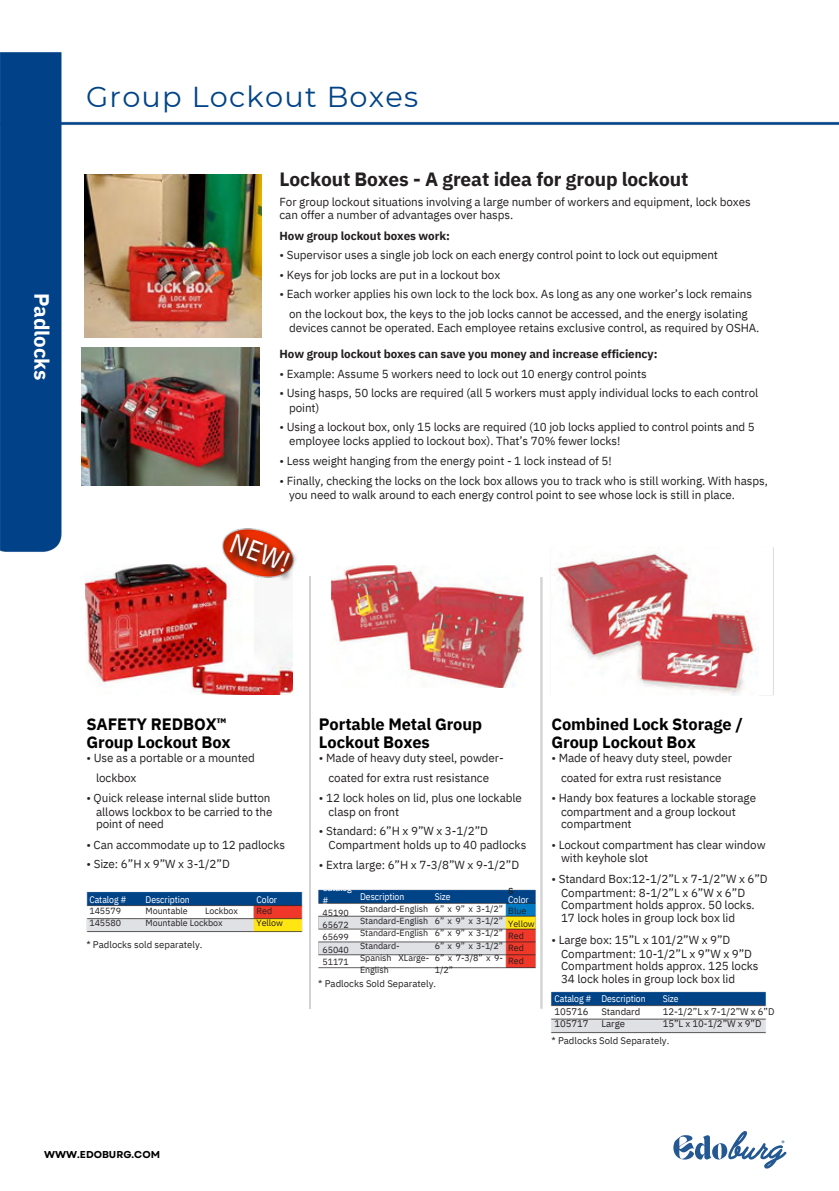
<style>
.page{position:relative;width:839px;height:1191px;background:#fff}
.page>*{position:absolute;margin:0;border:0;box-sizing:border-box;transform-origin:0 0}
.t1{font:28.8px "Montserrat";letter-spacing:.04em;color:#004387}
.t2{font:27.8px "IBM Plex Sans Cond";color:#fff}
.t3{font:700 20.6px "IBM Plex Sans";letter-spacing:-.005em;color:#fff}
.t4{font:700 19.2px "IBM Plex Sans";letter-spacing:-.005em;color:#231f20}
.t5{font:700 16.4px/17.4px "IBM Plex Sans";letter-spacing:-.005em;color:#000}
.t6{font:11.6px/12.4px "IBM Plex Sans";letter-spacing:-.005em;color:#231f20}
.t7{font:700 11.6px "IBM Plex Sans";letter-spacing:-.005em;color:#231f20}
.t8{font:700 10px "Garet";color:#000}
.t9{font:9.6px/12.4px "IBM Plex Sans";color:#231f20}
.t10{font:9.6px/13.4px "IBM Plex Sans Cond";letter-spacing:-.005em;color:#fff}
.t11{font:9px/12.4px "IBM Plex Sans";letter-spacing:-.005em;color:#231f20}
</style>
<div class="page">
<img style="left:0;top:52px;width:838px;height:500px">
<img style="left:86px;top:564px;width:206px;height:131px">
<img style="left:309px;top:577px;width:1px;height:432px">
<img style="left:534px;top:540px;width:245px;height:469px">
<img style="left:551px;top:547px;width:207px;height:148px">
<img style="left:331px;top:566px;width:192px;height:121px">
<img style="left:84px;top:174px;width:177px;height:164px">
<img style="left:212px;top:518px;width:92px;height:69px">
<img style="left:229px;top:534px;width:69px;height:46px">
<img style="left:82px;top:347px;width:177px;height:138px">
<img style="left:86px;top:891px;width:217px;height:42px">
<img style="left:318px;top:883px;width:224px;height:92px">
<img style="left:544px;top:985px;width:228px;height:49px">
<svg style="left:673px;top:1131px;width:113px;height:38px"></svg>
<p class="t1" style="left:86px;top:80px;width:333px">Group Lockout Boxes</p>
<h5 class="t3" style="left:56px;top:293px;width:89px;rotate:90deg">Padlocks</h5>
<p class="t4" style="left:279px;top:166px;width:410px">Lockout Boxes - A great idea for group lockout</p>
<p class="t6" style="left:279px;top:195px;width:472px;line-height:13.4px">For group lockout situations involving a large number of workers and equipment, lock boxes can offer a number of advantages over hasps.</p>
<p class="t7" style="left:279px;top:228px;width:172px">How group lockout boxes work:</p>
<p class="t6" style="left:279px;top:249px;width:440px">• Supervisor uses a single job lock on each energy control point to lock out equipment</p>
<p class="t6" style="left:279px;top:268px;width:222px">• Keys for job locks are put in a lockout box</p>
<p class="t6" style="left:279px;top:288px;width:474px">• Each worker applies his own lock to the lock box. As long as any one worker’s lock remains</p>
<p class="t6" style="left:289px;top:307px;width:472px;line-height:13.4px">on the lockout box, the keys to the job locks cannot be accessed, and the energy isolating devices cannot be operated. Each employee retains exclusive control, as required by OSHA.</p>
<p class="t7" style="left:279px;top:346px;width:379px">How group lockout boxes can save you money and increase efficiency:</p>
<p class="t6" style="left:279px;top:367px;width:369px">• Example: Assume 5 workers need to lock out 10 energy control points</p>
<p class="t6" style="left:279px;top:387px;width:480px">• Using hasps, 50 locks are required (all 5 workers must apply individual locks to each control</p>
<p class="t6" style="left:289px;top:401px;width:32px">point)</p>
<p class="t6" style="left:279px;top:421px;width:477px">• Using a lockout box, only 15 locks are required (10 job locks applied to control points and 5</p>
<p class="t6" style="left:289px;top:435px;width:333px">employee locks applied to lockout box). That’s 70% fewer locks!</p>
<p class="t6" style="left:279px;top:454px;width:333px">• Less weight hanging from the energy point - 1 lock instead of 5!</p>
<p class="t6" style="left:279px;top:474px;width:490px">• Finally, checking the locks on the lock box allows you to track who is still working. With hasps,</p>
<p class="t6" style="left:289px;top:488px;width:447px">you need to walk around to each energy control point to see whose lock is still in place.</p>
<p class="t2" style="left:238px;top:524px;width:63px;rotate:21deg">NEW!</p>
<h1 class="t5" style="left:86px;top:715px;width:146px">SAFETY REDBOX™<br>Group Lockout Box</h1>
<h1 class="t6" style="left:86px;top:752px;width:170px">• Use as a portable or a mounted</h1>
<p class="t6" style="left:96px;top:772px;width:42px">lockbox</p>
<h4 class="t6" style="left:86px;top:792px;width:186px">• Quick release internal slide button</h4>
<h5 class="t6" style="left:96px;top:805px;width:178px">allows lockbox to be carried to the point of need</h5>
<h5 class="t6" style="left:86px;top:839px;width:200px">• Can accommodate up to 12 padlocks</h5>
<h5 class="t6" style="left:86px;top:857px;width:145px">• Size: 6”H x 9”W x 3-1/2”D</h5>
<p class="t10" style="left:89px;top:892px;width:39px">Catalog #</p>
<p class="t11" style="left:89px;top:904px;width:33px">145579<br>145580</p>
<p class="t10" style="left:145px;top:892px;width:46px">Description</p>
<p class="t11" style="left:145px;top:904px;width:44px">Mountable</p>
<p class="t11" style="left:145px;top:904px;width:94px;text-indent:60px">Lockbox<br>Mountable Lockbox</p>
<p class="t9" style="left:86px;top:938px;width:118px">* Padlocks sold separately.</p>
<p class="t10" style="left:256px;top:892px;width:22px">Color</p>
<p class="t11" style="left:256px;top:904px;width:28px">Red<br>Yellow</p>
<p class="t5" style="left:319px;top:715px;width:165px">Portable Metal Group<br>Lockout Boxes</p>
<p class="t6" style="left:319px;top:752px;width:186px">• Made of heavy duty steel, powder-</p>
<h5 class="t6" style="left:328px;top:772px;width:162px">coated for extra rust resistance</h5>
<h5 class="t6" style="left:319px;top:792px;width:204px">• 12 lock holes on lid, plus one lockable</h5>
<h5 class="t6" style="left:328px;top:805px;width:72px">clasp on front</h5>
<h5 class="t6" style="left:319px;top:825px;width:170px">• Standard: 6”H x 9”W x 3-1/2”D</h5>
<h5 class="t6" style="left:328px;top:839px;width:199px">Compartment holds up to 40 padlocks</h5>
<h5 class="t6" style="left:319px;top:858px;width:202px">• Extra large: 6”H x 7-3/8”W x 9-1/2”D</h5>
<h5 class="t6" style="left:508px;top:883px;width:7px">s</h5>
<p class="t10" style="left:508px;top:893px;width:22px">Color</p>
<p class="t11" style="left:508px;top:905px;width:19px">Blue</p>
<p class="t11" style="left:508px;top:917px;width:28px">Yellow</p>
<h4 class="t11" style="left:508px;top:929px;width:17px">Red</h4>
<h4 class="t11" style="left:508px;top:942px;width:17px">Red</h4>
<h5 class="t11" style="left:508px;top:954px;width:17px">Red</h5>
<p class="t10" style="left:322px;top:881px;width:31px">Catalog #</p>
<p class="t11" style="left:322px;top:906px;width:28px;text-align:justify">45190<br>65672<br>65699<br>65040<br>51171</p>
<p class="t10" style="left:360px;top:890px;width:46px">Description</p>
<p class="t11" style="left:360px;top:902px;width:71px">Standard-English<br>Standard-English<br>Standard-English<br>Standard-<br>Spanish XLarge-<br>English</p>
<p class="t10" style="left:435px;top:890px;width:17px">Size</p>
<p class="t11" style="left:435px;top:902px;width:70px;text-align:justify">6” x 9” x 3-1/2” 6” x 9” x 3-1/2” 6” x 9” x 3-1/2” 6” x 9” x 3-1/2” 6” x 7-3/8” x 9- 1/2”</p>
<h6 class="t9" style="left:318px;top:977px;width:119px">* Padlocks Sold Separately.</h6>
<p class="t5" style="left:551px;top:715px;width:193px">Combined Lock Storage /<br>Group Lockout Box</p>
<p class="t6" style="left:551px;top:752px;width:182px">• Made of heavy duty steel, powder</p>
<h5 class="t6" style="left:561px;top:772px;width:162px">coated for extra rust resistance</h5>
<h5 class="t6" style="left:551px;top:792px;width:206px">• Handy box features a lockable storage</h5>
<h5 class="t6" style="left:561px;top:805px;width:176px">compartment and a group lockout compartment</h5>
<h5 class="t6" style="left:551px;top:839px;width:216px">• Lockout compartment has clear window</h5>
<h5 class="t6" style="left:561px;top:852px;width:89px">with keyhole slot</h5>
<h5 class="t6" style="left:551px;top:872px;width:218px">• Standard Box:12-1/2”L x 7-1/2”W x 6”D</h5>
<h5 class="t6" style="left:561px;top:886px;width:195px">Compartment: 8-1/2”L x 6”W x 6”D<br>Compartment holds approx. 50 locks.</h5>
<h5 class="t6" style="left:561px;top:912px;width:176px">17 lock holes in group lock box lid</h5>
<h5 class="t6" style="left:551px;top:933px;width:180px">• Large box: 15”L x 101/2”W x 9”D</h5>
<p class="t6" style="left:561px;top:947px;width:199px">Compartment: 10-1/2”L x 9”W x 9”D<br>Compartment holds approx. 125 locks</p>
<p class="t6" style="left:561px;top:973px;width:176px">34 lock holes in group lock box lid</p>
<p class="t10" style="left:554px;top:992px;width:39px">Catalog #</p>
<p class="t9" style="left:554px;top:1005px;width:36px">105716<br>105717</p>
<p class="t10" style="left:601px;top:992px;width:46px">Description</p>
<p class="t9" style="left:601px;top:1005px;width:40px">Standard<br>Large</p>
<p class="t10" style="left:662px;top:992px;width:17px">Size</p>
<p class="t9" style="left:662px;top:1005px;width:113px">12-1/2”L x 7-1/2”W x 6”D<br>15”L x 10-1/2”W x 9”D</p>
<p class="t9" style="left:551px;top:1034px;width:119px">* Padlocks Sold Separately.</p>
<p class="t8" style="left:44px;top:1147px;width:117px">WWW.EDOBURG.COM</p>
</div>
